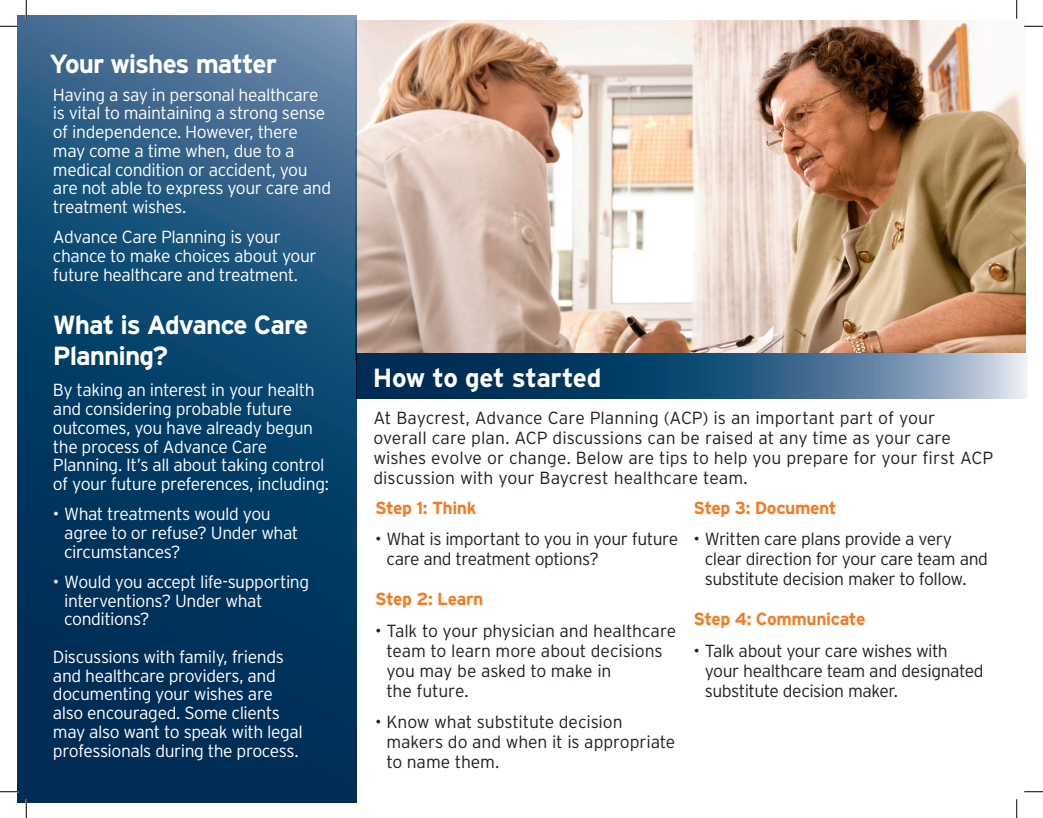
<style>
.page{position:relative;width:1043px;height:818px;background:#fff}
.page>*{position:absolute;margin:0;border:0;box-sizing:border-box;transform-origin:0 0}
.t1{font:700 26.25px/31.5px "Interstate";letter-spacing:-.035em;color:#fff}
.t2{font:700 26.25px "Interstate";letter-spacing:-.015em;color:#fff}
.Basic_bullets{font:300 17.5px/18.8px "Interstate";letter-spacing:-.025em;color:#fff}
.t3{font:300 17.5px/20px "Interstate";letter-spacing:-.015em;color:#231f20}
.t4{font:300 17.5px/20px "Interstate";letter-spacing:.005em;color:#231f20}
.t5{font:700 17.5px "Interstate";letter-spacing:-.025em;color:#f47b21}
</style>
<div class="page">
<img style="left:356px;top:20px;width:669px;height:334px">
<svg style="left:356px;top:354px;width:671px;height:45px;background:#345e82"></svg>
<svg style="left:17px;top:15px;width:339px;height:787px;background:#14476f"></svg>
<svg style="left:0;top:25px;width:19px;height:2px"></svg>
<svg style="left:1024px;top:25px;width:18px;height:2px"></svg>
<svg style="left:0;top:790px;width:19px;height:2px"></svg>
<svg style="left:1024px;top:791px;width:18px;height:1px"></svg>
<svg style="left:25px;top:0;width:2px;height:19px"></svg>
<svg style="left:25px;top:799px;width:2px;height:19px"></svg>
<svg style="left:1016px;top:0;width:1px;height:19px"></svg>
<svg style="left:1016px;top:799px;width:1px;height:19px"></svg>
<p class="t1" style="left:49px;top:48px;width:229px">Your wishes matter</p>
<p class="Basic_bullets" style="left:53px;top:85px;width:280px">Having a say in personal healthcare is vital to maintaining a strong sense of independence. However, there may come a time when, due to a medical condition or accident, you are not able to express your care and treatment wishes.</p>
<p class="Basic_bullets" style="left:53px;top:227px;width:265px">Advance Care Planning is your chance to make choices about your future healthcare and treatment.</p>
<p class="t1" style="left:53px;top:309px;width:257px">What is Advance Care<br>Planning?</p>
<p class="Basic_bullets" style="left:53px;top:380px;width:277px">By taking an interest in your health and considering probable future outcomes, you have already begun the process of Advance Care Planning. It’s all about taking control of your future preferences, including:</p>
<p class="Basic_bullets" style="left:64px;top:504px;width:236px;text-indent:-11px">• What treatments would you agree to or refuse? Under what circumstances?</p>
<p class="Basic_bullets" style="left:64px;top:572px;width:246px;text-indent:-11px">• Would you accept life-supporting interventions? Under what conditions?</p>
<p class="Basic_bullets" style="left:53px;top:647px;width:251px">Discussions with family, friends and healthcare providers, and documenting your wishes are also encouraged. Some clients may also want to speak with legal professionals during the process.</p>
<p class="t2" style="left:373px;top:363px;width:230px">How to get started</p>
<p class="t4" style="left:373px;top:407px;width:621px">At Baycrest, Advance Care Planning (ACP) is an important part of your<br>overall care plan. ACP discussions can be raised at any time as your care wishes evolve or change. Below are tips to help you prepare for your first ACP discussion with your Baycrest healthcare team.</p>
<p class="t5" style="left:375px;top:498px;width:103px">Step 1: Think</p>
<p class="t3" style="left:386px;top:529px;width:293px;text-indent:-11px">• What is important to you in your future care and treatment options?</p>
<p class="t5" style="left:375px;top:589px;width:110px">Step 2: Learn</p>
<p class="t3" style="left:386px;top:620px;width:291px;text-indent:-11px">• Talk to your physician and healthcare team to learn more about decisions you may be asked to make in<br>the future.</p>
<p class="t3" style="left:386px;top:711px;width:290px;text-indent:-11px">• Know what substitute decision makers do and when it is appropriate to name them.</p>
<p class="t5" style="left:693px;top:498px;width:145px">Step 3: Document</p>
<p class="t3" style="left:704px;top:529px;width:285px;text-indent:-11px">• Written care plans provide a very clear direction for your care team and substitute decision maker to follow.</p>
<p class="t5" style="left:693px;top:609px;width:173px">Step 4: Communicate</p>
<p class="t3" style="left:704px;top:640px;width:280px;text-indent:-11px">• Talk about your care wishes with your healthcare team and designated substitute decision maker.</p>
</div>
